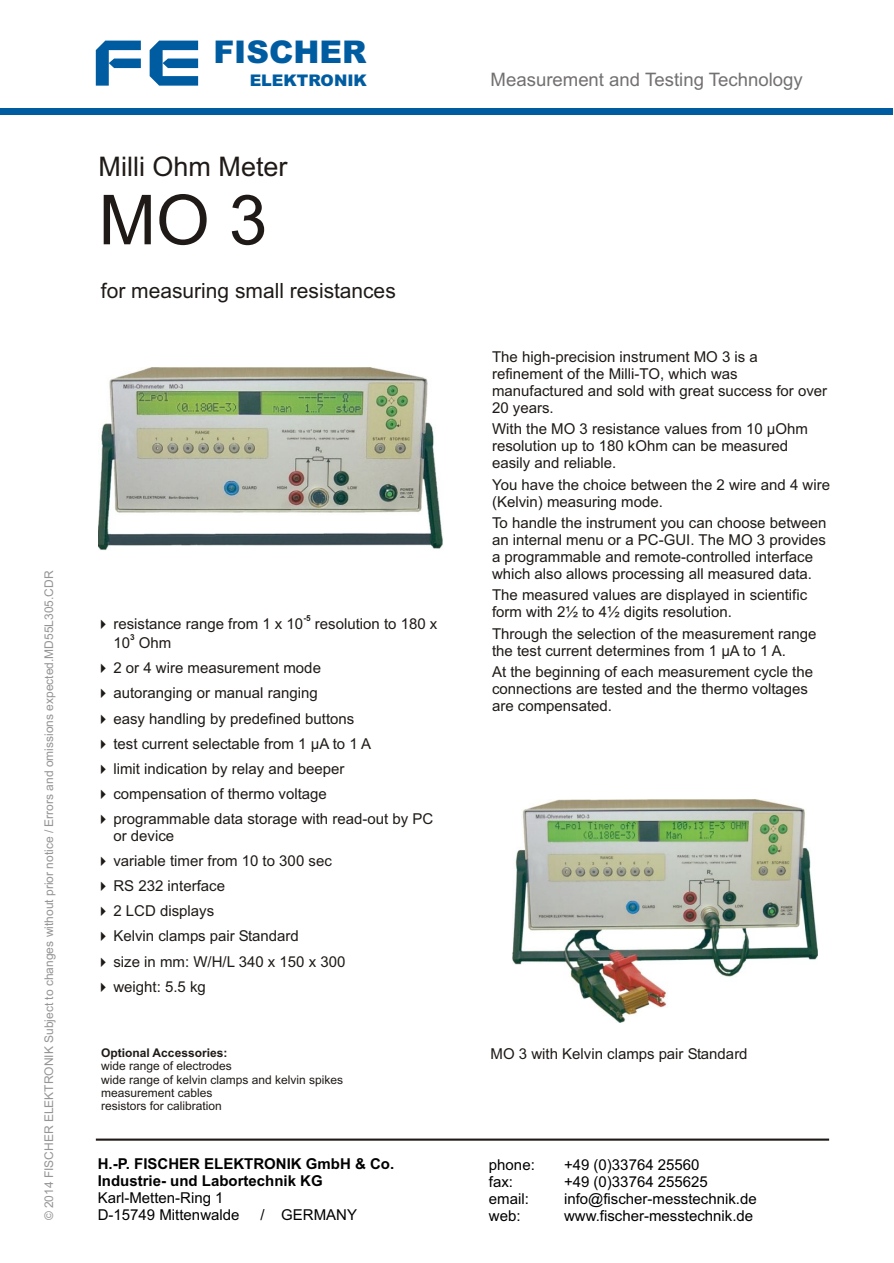
<style>
.page{position:relative;width:894px;height:1263px;background:#fff}
.page>*{position:absolute;margin:0;border:0;box-sizing:border-box;transform-origin:0 0}
.t1{font:69px "Arial";color:#1f1a17}
.t2{font:900 31.35px "Arial";color:#005ca1}
.t3{font:27px "Arial";color:#1f1a17}
.t4{font:21px "Arial";color:#1f1a17}
.t5{font:18.6px "Arial";color:#737070}
.t6{font:900 16.05px "Arial";color:#005ca1}
.t7{font:15px/16.8px "Arial";color:#1f1a17}
.t8{font:15px/16.8px "Arial";color:#000}
.t9{font:700 15px/16.8px "Arial";color:#000}
.t10{font:12px/13.4px "Arial";color:#1f1a17}
.t11{font:12px "Arial";color:#969494}
.t12{font:700 12px "Arial";color:#1f1a17}
.t13{font:700 8.25px "Arial";color:#1f1a17}
.s1{font-family:"Arial Unicode MS"}
</style>
<div class="page">
<svg style="left:96px;top:41px;width:45px;height:45px"></svg>
<svg style="left:150px;top:41px;width:48px;height:45px"></svg>
<div style="left:0;top:108px;width:893px;height:6px;background:#005ca1"></div>
<hr style="left:96px;top:1139px;width:733px;height:2px;background:#1f1a17">
<img style="left:512px;top:800px;width:306px;height:223px">
<img style="left:99px;top:368px;width:344px;height:183px">
<p class="t11" style="left:44px;top:1220px;width:651px;rotate:-90deg"><span class="s1">©</span> 2014 FISCHER ELEKTRONIK Subject to changes without prior notice / Errors and omissions expected.MD55L305.CDR</p>
<h2 class="t2" style="left:213px;top:41px;width:155px">FISCHER</h2>
<p class="t6" style="left:250px;top:74px;width:119px">ELEKTRONIK</p>
<p class="t5" style="left:491px;top:72px;width:314px">Measurement and Testing Technology</p>
<h3 class="t3" style="left:99px;top:156px;width:191px">Milli Ohm Meter</h3>
<h1 class="t1" style="left:99px;top:194px;width:170px">MO 3</h1>
<h3 class="t4" style="left:101px;top:283px;width:296px">for measuring small resistances</h3>
<p class="t13" style="left:303px;top:615px;width:9px">-5</p>
<p class="t7" style="left:95px;top:617px;width:343px">✔ resistance range from 1 x 10 resolution to 180 x</p>
<p class="t13" style="left:130px;top:634px;width:6px">3</p>
<p class="t7" style="left:113px;top:636px;width:59px">10 Ohm</p>
<p class="t7" style="left:95px;top:661px;width:227px">✔ 2 or 4 wire measurement mode</p>
<p class="t7" style="left:95px;top:686px;width:224px">✔ autoranging or manual ranging</p>
<p class="t7" style="left:95px;top:711px;width:260px">✔ easy handling by predefined buttons</p>
<p class="t7" style="left:95px;top:736px;width:277px">✔ test current selectable from 1 µA to 1 A</p>
<p class="t7" style="left:95px;top:762px;width:250px">✔ limit indication by relay and beeper</p>
<p class="t7" style="left:95px;top:787px;width:233px">✔ compensation of thermo voltage</p>
<p class="t7" style="left:113px;top:812px;width:321px;text-indent:-18px">✔ programmable data storage with read-out by PC or device</p>
<p class="t7" style="left:95px;top:854px;width:238px">✔ variable timer from 10 to 300 sec</p>
<p class="t7" style="left:95px;top:879px;width:131px">✔ RS 232 interface</p>
<p class="t7" style="left:95px;top:904px;width:120px">✔ 2 LCD displays</p>
<p class="t7" style="left:95px;top:929px;width:205px">✔ Kelvin clamps pair Standard</p>
<p class="t7" style="left:95px;top:954px;width:252px">✔ size in mm: W/H/L 340 x 150 x 300</p>
<p class="t7" style="left:95px;top:979px;width:112px">✔ weight: 5.5 kg</p>
<p class="t12" style="left:101px;top:1048px;width:128px">Optional Accessories:</p>
<p class="t10" style="left:101px;top:1060px;width:243px">wide range of electrodes<br>wide range of kelvin clamps and kelvin spikes measurement cables<br>resistors for calibration</p>
<p class="t9" style="left:98px;top:1157px;width:298px">H.-P. FISCHER ELEKTRONIK GmbH &amp; Co.<br>Industrie- und Labortechnik KG</p>
<p class="t8" style="left:98px;top:1191px;width:143px">Karl-Metten-Ring 1<br>D-15749 Mittenwalde</p>
<p class="t8" style="left:260px;top:1207px;width:98px">/ GERMANY</p>
<p class="t7" style="left:492px;top:350px;width:337px">The high-precision instrument MO 3 is a refinement of the Milli-TO, which was manufactured and sold with great success for over 20 years.</p>
<p class="t7" style="left:492px;top:422px;width:318px">With the MO 3 resistance values from 10 µOhm resolution up to 180 kOhm can be measured easily and reliable.</p>
<p class="t7" style="left:492px;top:477px;width:339px">You have the choice between the 2 wire and 4 wire (Kelvin) measuring mode.</p>
<p class="t7" style="left:492px;top:516px;width:336px">To handle the instrument you can choose between an internal menu or a PC-GUI. The MO 3 provides a programmable and remote-controlled interface which also allows processing all measured data.</p>
<p class="t7" style="left:492px;top:588px;width:317px">The measured values are displayed in scientific form with 2½ to 4½ digits resolution.</p>
<p class="t7" style="left:492px;top:627px;width:326px">Through the selection of the measurement range the test current determines from 1 µA to 1 A.</p>
<p class="t7" style="left:492px;top:665px;width:322px">At the beginning of each measurement cycle the connections are tested and the thermo voltages are compensated.</p>
<p class="t7" style="left:491px;top:1047px;width:259px">MO 3 with Kelvin clamps pair Standard</p>
<p class="t8" style="left:489px;top:1158px;width:47px">phone:</p>
<p class="t8" style="left:564px;top:1158px;width:137px">+49 (0)33764 25560</p>
<p class="t8" style="left:489px;top:1175px;width:26px">fax:</p>
<p class="t8" style="left:564px;top:1175px;width:145px">+49 (0)33764 255625</p>
<p class="t8" style="left:489px;top:1192px;width:42px">email:</p>
<p class="t8" style="left:564px;top:1192px;width:194px">info@fischer-messtechnik.de</p>
<p class="t8" style="left:489px;top:1208px;width:33px">web:</p>
<p class="t8" style="left:564px;top:1208px;width:191px">www.fischer-messtechnik.de</p>
</div>
